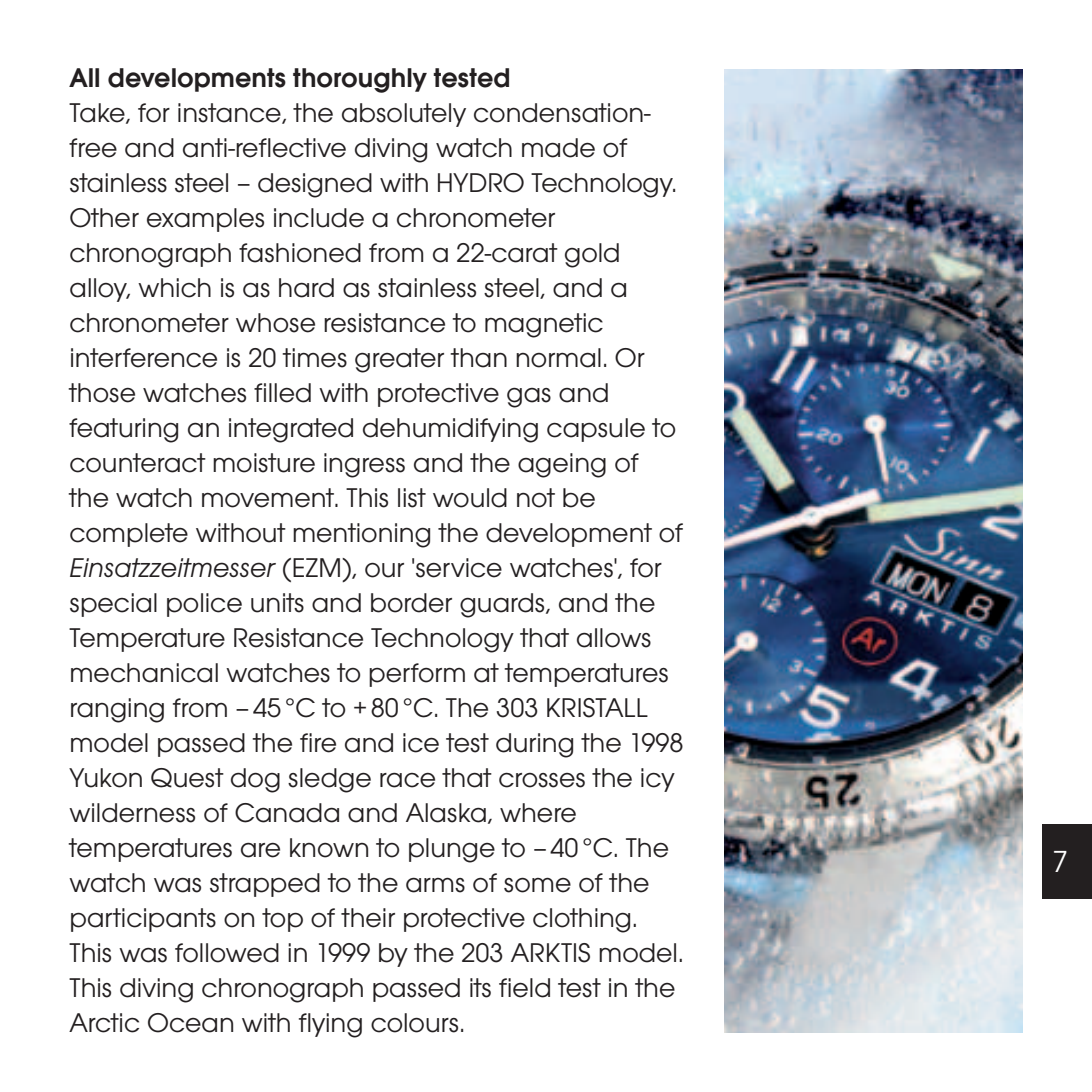
<style>
.page{position:relative;width:1092px;height:1092px;background:#fff}
.page>*{position:absolute;margin:0;border:0;box-sizing:border-box;transform-origin:0 0}
.t1{font:31.5px "Avant Gar Got Itc T Boo";color:#fff}
.t2{font:28px/35px "Avant Gar Got Itc T Boo";color:#231f20}
.t3{font:28px "Avant Gar Got Itc T Dem";color:#231f20}
.s1{font-family:"Avant Gar Got Itc T Boo Obl"}
</style>
<div class="page">
<div style="left:1042px;top:823px;width:49px;height:75px;background:#231f20"></div>
<img style="left:724px;top:69px;width:298px;height:963px">
<p class="t3" style="left:69px;top:61px;width:442px">All developments thoroughly tested</p>
<p class="t2" style="left:69px;top:95px;width:615px">Take, for instance, the absolutely condensation&shy;free and anti-reflective diving watch made of stainless steel – designed with HYDRO Technology.<br>Other examples include a chronometer chronograph fashioned from a 22-carat gold alloy, which is as hard as stainless steel, and a chronometer whose resistance to magnetic interference is 20 times greater than normal. Or those watches filled with protective gas and featuring an integrated dehumidifying capsule to counteract moisture ingress and the ageing of the watch movement. This list would not be complete without mentioning the development of <span class="s1">Einsatzzeitmesser</span> (EZM ), our 'service watches', for special police units and border guards, and the Temperature Resistance Technology that allows mechanical watches to perform at temperatures ranging from –45°C to +80°C. The 303 KRISTALL<br>model passed the fire and ice test during the 1998<br>Yukon Quest dog sledge race that crosses the icy wilderness of Canada and Alaska, where temperatures are known to plunge to –40°C. The watch was strapped to the arms of some of the participants on top of their protective clothing.<br>This was followed in 1999 by the 203 ARKTIS</p>
<p class="t2" style="left:69px;top:935px;width:615px;text-indent:528px">model.<br>This diving chronograph passed its field test in the<br>Arctic Ocean with flying colours.</p>
<p class="t1" style="left:1052px;top:843px;width:17px">7</p>
</div>
